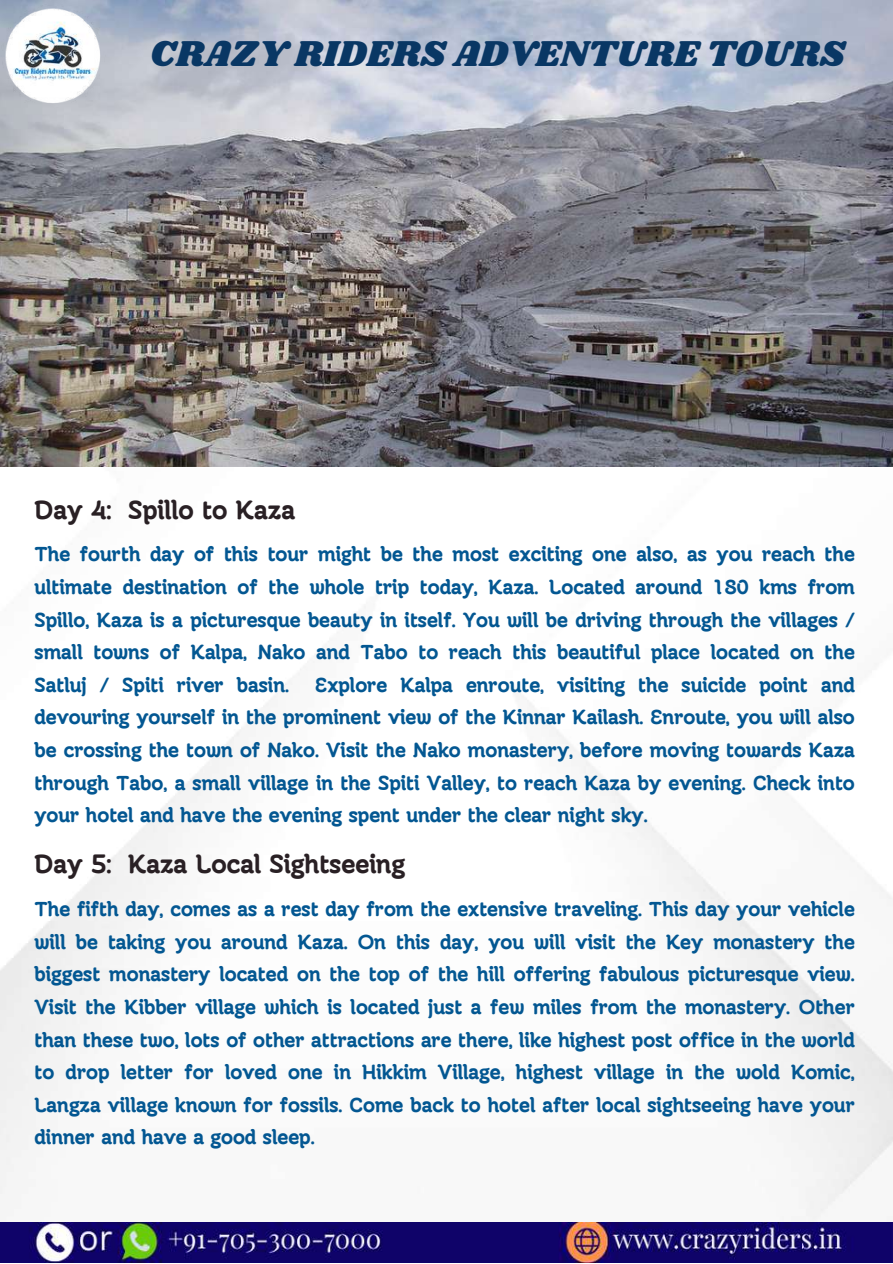
<style>
.page{position:relative;width:893px;height:1264px;background:#fff}
.page>*{position:absolute;margin:0;border:0;box-sizing:border-box;transform-origin:0 0}
.t1{font:37.35px "Shrikhand";color:#093764}
.t2{font:700 27px "Moonjelly";color:#292024}
.t3{font:700 21px/32.5px "Moonjelly";color:#035792;text-align:justify}
</style>
<div class="page">
<img style="left:0;top:466px;width:892px;height:796px">
<img style="left:0;top:0;width:892px;height:466px">
<img style="left:0;top:0;width:121px;height:124px">
<img style="left:0;top:1222px;width:892px;height:39px">
<h1 class="t1" style="left:150px;top:27px;width:697px">CRAZY RIDERS ADVENTURE TOURS</h1>
<p class="t2" style="left:34px;top:493px;width:262px">Day 4: Spillo to Kaza</p>
<p class="t3" style="left:34px;top:539px;width:821px">The fourth day of this tour might be the most exciting one also, as you reach the ultimate destination of the whole trip today, Kaza. Located around 180 kms from Spillo, Kaza is a picturesque beauty in itself. You will be driving through the villages / small towns of Kalpa, Nako and Tabo to reach this beautiful place located on the Satluj / Spiti river basin.</p>
<p class="t3" style="left:34px;top:670px;width:821px;text-indent:281px">Explore Kalpa enroute, visiting the suicide point and devouring yourself in the prominent view of the Kinnar Kailash. Enroute, you will also be crossing the town of Nako. Visit the Nako monastery, before moving towards Kaza through Tabo, a small village in the Spiti Valley, to reach Kaza by evening. Check into your hotel and have the evening spent under the clear night sky.</p>
<p class="t2" style="left:34px;top:848px;width:372px">Day 5: Kaza Local Sightseeing</p>
<p class="t3" style="left:34px;top:894px;width:821px">The fifth day, comes as a rest day from the extensive traveling. This day your vehicle will be taking you around Kaza. On this day, you will visit the Key monastery the biggest monastery located on the top of the hill offering fabulous picturesque view.<br>Visit the Kibber village which is located just a few miles from the monastery. Other than these two, lots of other attractions are there, like highest post office in the world to drop letter for loved one in Hikkim Village, highest village in the wold Komic, Langza village known for fossils. Come back to hotel after local sightseeing have your dinner and have a good sleep.</p>
</div>
